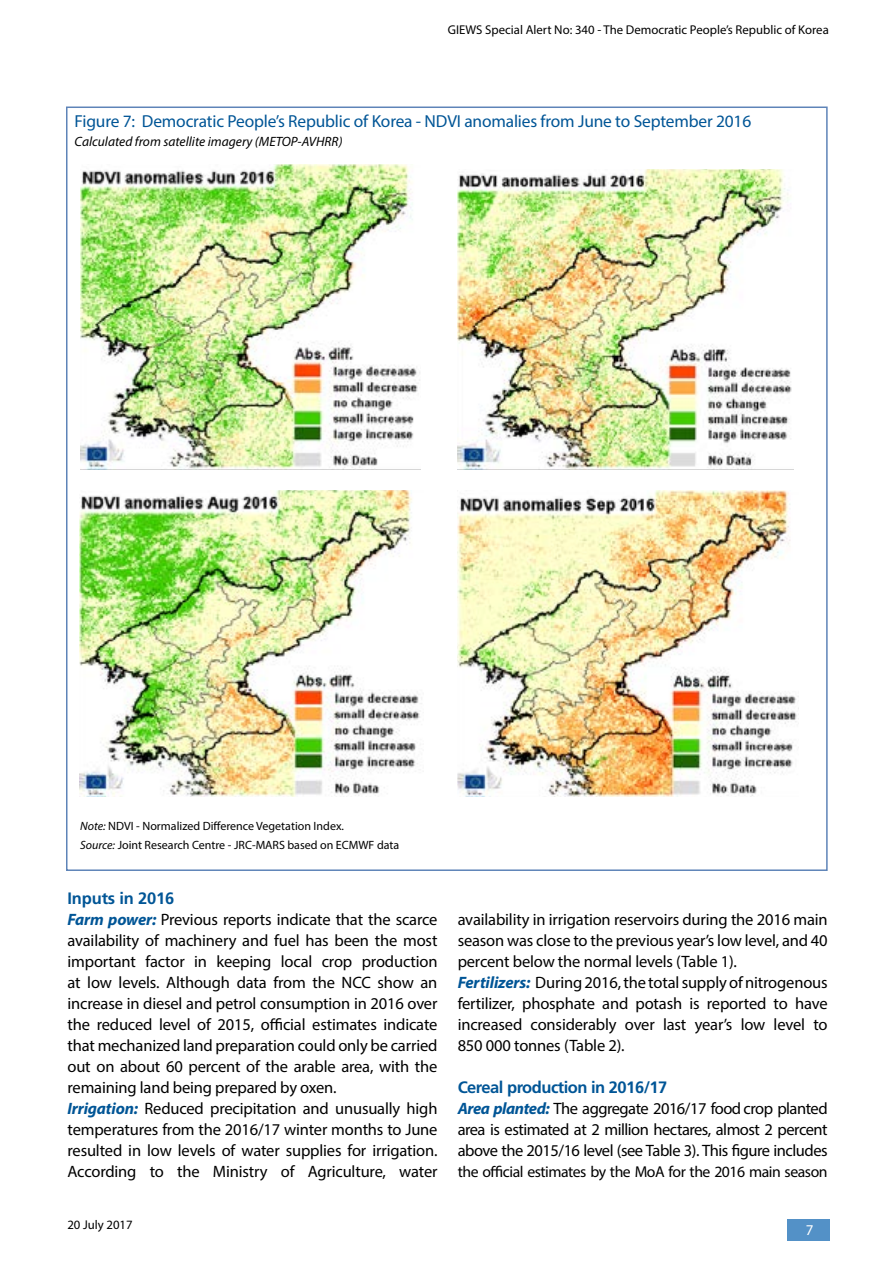
<style>
.page{position:relative;width:893px;height:1263px;background:#fff}
.page>*{position:absolute;margin:0;border:0;box-sizing:border-box;transform-origin:0 0}
.t1{font:17.4px "Myriad Pro";letter-spacing:-.01em;color:#005596}
.t2{font:16.5px/21px "Myriad Pro";letter-spacing:-.01em;color:#000}
.t3{font:700 16.5px "Frutiger LT Std";letter-spacing:-.03em;color:#005596}
.t4{font:700 16.5px "Frutiger LT Std";letter-spacing:-.01em;color:#005596}
.t5{font:15.75px "Myriad Pro";letter-spacing:-.03em;color:#000}
.t6{font:15px "Myriad Pro";color:#fff}
.t7{font:italic 13.5px "Myriad Pro";color:#000}
.t8{font:12.75px "Myriad Pro";color:#000}
.t9{font:12px/18.6px "Myriad Pro";color:#000}
.s1{font-style:italic}
.s2{font-weight:700;font-style:italic;color:#005596}
</style>
<div class="page">
<div style="left:788px;top:1219px;width:42px;height:21px;background:#5391c7"></div>
<img style="left:80px;top:165px;width:340px;height:304px">
<img style="left:458px;top:169px;width:334px;height:300px">
<img style="left:79px;top:490px;width:343px;height:307px">
<img style="left:458px;top:490px;width:339px;height:307px">
<p class="t8" style="left:448px;top:22px;width:382px">GIEWS Special Alert No: 340 - The Democratic People’s Republic of Korea</p>
<p class="t1" style="left:75px;top:110px;width:678px">Figure 7: Democratic People’s Republic of Korea - NDVI anomalies from June to September 2016</p>
<p class="t7" style="left:75px;top:133px;width:269px">Calculated from satellite imagery (METOP-AVHRR)</p>
<p class="t9" style="left:80px;top:817px;width:321px"><span class="s1">Note:</span> NDVI - Normalized Difference Vegetation Index.<br><span class="s1">Source:</span> Joint Research Centre - JRC-MARS based on ECMWF data</p>
<p class="t4" style="left:68px;top:889px;width:108px">Inputs in 2016</p>
<p class="t2" style="left:68px;top:909px;width:371px"><span class="s2">Farm power:</span> Previous reports indicate that the scarce availability of machinery and fuel has been the most important factor in keeping local crop production at low levels. Although data from the NCC show an increase in diesel and petrol consumption in 2016 over the reduced level of 2015, official estimates indicate that mechanized land preparation could only be carried out on about 60 percent of the arable area, with the remaining land being prepared by oxen.<br><span class="s2">Irrigation:</span> Reduced precipitation and unusually high temperatures from the 2016/17 winter months to June resulted in low levels of water supplies for irrigation.<br>According to the Ministry of Agriculture, water</p>
<p class="t2" style="left:458px;top:909px;width:371px">availability in irrigation reservoirs during the 2016 main season was close to the previous year’s low level, and 40 percent below the normal levels (Table 1).<br><span class="s2">Fertilizers:</span> During 2016, the total supply of nitrogenous fertilizer, phosphate and potash is reported to have increased considerably over last year’s low level to 850 000 tonnes (Table 2).</p>
<p class="t3" style="left:458px;top:1078px;width:211px">Cereal production in 2016/17</p>
<p class="t2" style="left:458px;top:1098px;width:371px;text-align:justify"><span class="s2">Area planted:</span> The aggregate 2016/17 food crop planted area is estimated at 2 million hectares, almost 2 percent above the 2015/16 level (see Table 3). This figure includes</p>
<p class="t5" style="left:458px;top:1162px;width:371px">the official estimates by the MoA for the 2016 main season</p>
<p class="t8" style="left:67px;top:1216px;width:67px">20 July 2017</p>
<p class="t6" style="left:806px;top:1220px;width:9px">7</p>
</div>
